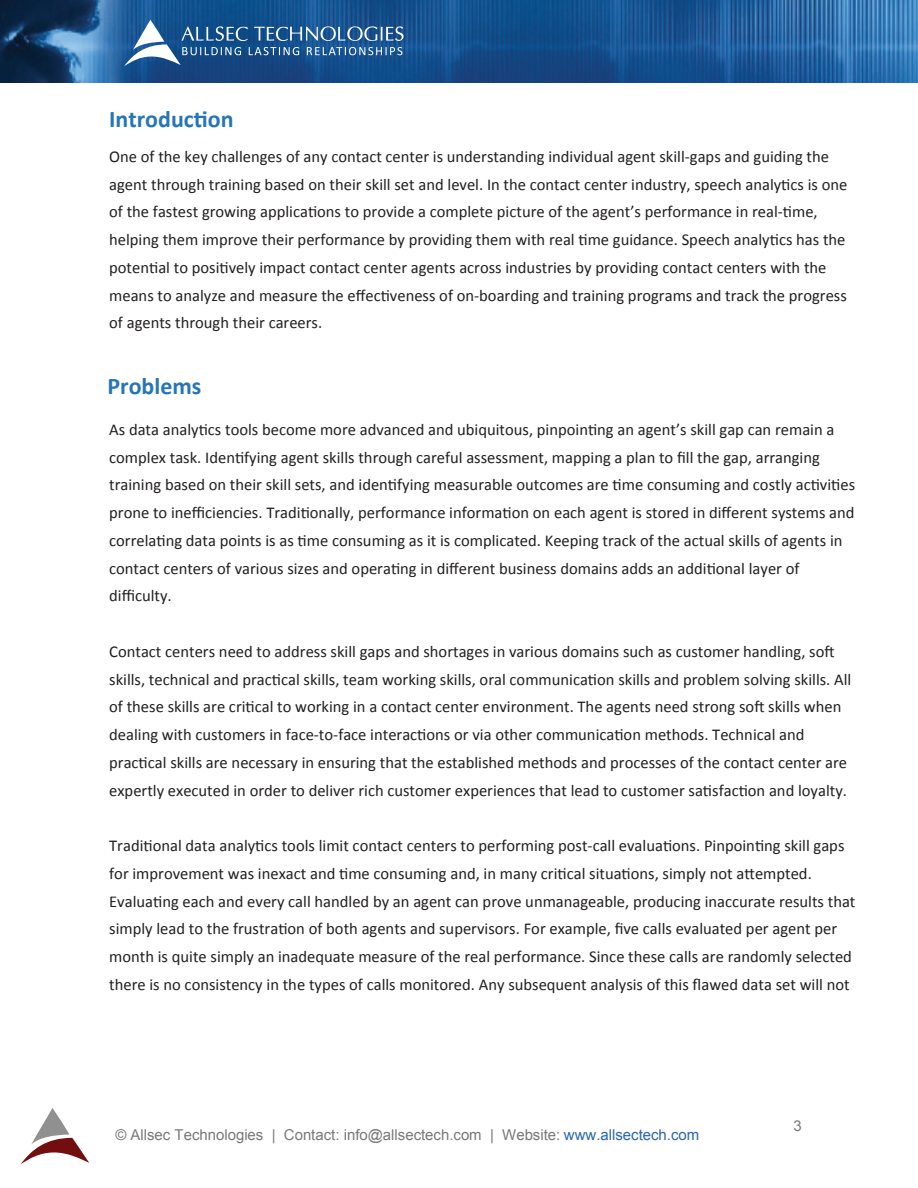
<style>
.page{position:relative;width:918px;height:1188px;background:#fff}
.page>*{position:absolute;margin:0;border:0;box-sizing:border-box;transform-origin:0 0}
.t1{font:700 24px "Calibri";color:#2675b6}
.t2{font:16.5px/27.8px "Calibri";color:#231f20}
.t3{font:15px "Arial";color:#76787b}
.s1{color:#2865b1}
</style>
<div class="page">
<img style="left:0;top:0;width:918px;height:83px">
<svg style="left:124px;top:20px;width:280px;height:46px;background:#396b9e"></svg>
<svg style="left:21px;top:1108px;width:68px;height:56px"></svg>
<h1 class="t1" style="left:109px;top:104px;width:126px">Introduction</h1>
<p class="t2" style="left:109px;top:142px;width:740px">One of the key challenges of any contact center is understanding individual agent skill-gaps and guiding the agent through training based on their skill set and level. In the contact center industry, speech analytics is one of the fastest growing applications to provide a complete picture of the agent’s performance in real-time, helping them improve their performance by providing them with real time guidance. Speech analytics has the potential to positively impact contact center agents across industries by providing contact centers with the means to analyze and measure the effectiveness of on-boarding and training programs and track the progress of agents through their careers.</p>
<h1 class="t1" style="left:108px;top:372px;width:95px">Problems</h1>
<p class="t2" style="left:109px;top:415px;width:747px">As data analytics tools become more advanced and ubiquitous, pinpointing an agent’s skill gap can remain a complex task. Identifying agent skills through careful assessment, mapping a plan to fill the gap, arranging training based on their skill sets, and identifying measurable outcomes are time consuming and costly activities prone to inefficiencies. Traditionally, performance information on each agent is stored in different systems and correlating data points is as time consuming as it is complicated. Keeping track of the actual skills of agents in contact centers of various sizes and operating in different business domains adds an additional layer of difficulty.</p>
<p class="t2" style="left:109px;top:637px;width:744px">Contact centers need to address skill gaps and shortages in various domains such as customer handling, soft skills, technical and practical skills, team working skills, oral communication skills and problem solving skills. All of these skills are critical to working in a contact center environment. The agents need strong soft skills when dealing with customers in face-to-face interactions or via other communication methods. Technical and practical skills are necessary in ensuring that the established methods and processes of the contact center are expertly executed in order to deliver rich customer experiences that lead to customer satisfaction and loyalty.</p>
<p class="t2" style="left:109px;top:831px;width:748px">Traditional data analytics tools limit contact centers to performing post-call evaluations. Pinpointing skill gaps for improvement was inexact and time consuming and, in many critical situations, simply not attempted.<br>Evaluating each and every call handled by an agent can prove unmanageable, producing inaccurate results that simply lead to the frustration of both agents and supervisors. For example, five calls evaluated per agent per month is quite simply an inadequate measure of the real performance. Since these calls are randomly selected there is no consistency in the types of calls monitored. Any subsequent analysis of this flawed data set will not</p>
<p class="t3" style="left:115px;top:1124px;width:585px">© Allsec Technologies | Contact: info@allsectech.com | Website: <span class="s1">www.allsectech.com</span></p>
<p class="t3" style="left:793px;top:1116px;width:10px">3</p>
</div>
